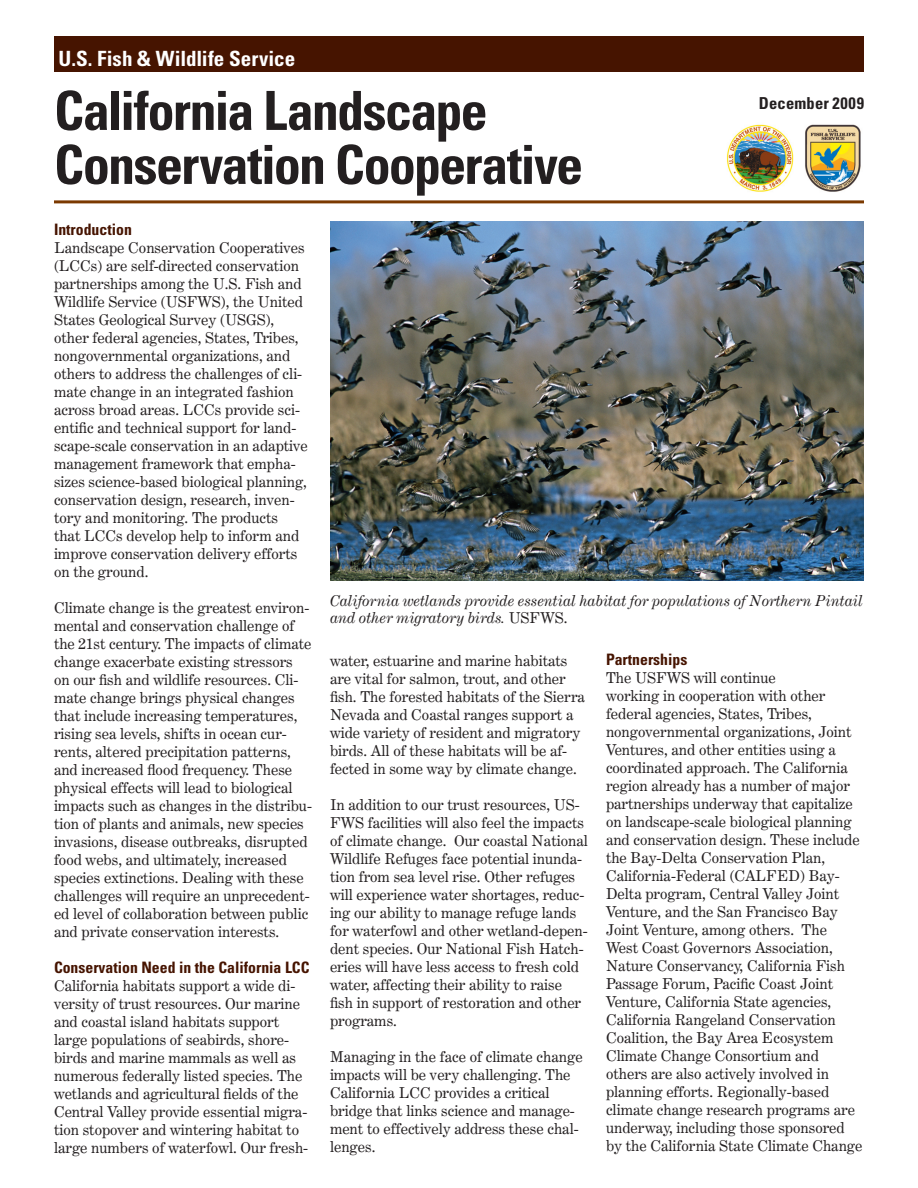
<style>
.page{position:relative;width:918px;height:1188px;background:#fff}
.page>*{position:absolute;margin:0;border:0;box-sizing:border-box;transform-origin:0 0}
.Cover_Title{font:700 condensed 54px "Univers";letter-spacing:-.03em;color:#231f20}
.t1{font:700 condensed 21px "Univers";color:#fff}
.NDOW_Heading{font:700 condensed 16.5px "Univers";letter-spacing:.01em;color:#231f20}
.t2{font:700 condensed 15.75px "Univers";color:#461400}
.t3{font:15px/18px "Century Expanded BT";color:#231f20}
.t4{font:italic 15px/16.5px "Century Expanded BT";color:#231f20}
.s1{font-style:normal}
</style>
<div class="page">
<div style="left:54px;top:36px;width:810px;height:36px;background:#461400"></div>
<hr style="left:54px;top:200px;width:810px;height:3px;background:#7b3900">
<img style="left:726px;top:124px;width:135px;height:68px">
<img style="left:330px;top:222px;width:534px;height:358px">
<p class="t1" style="left:59px;top:46px;width:238px">U.S. Fish &amp; Wildlife Service</p>
<p class="Cover_Title" style="left:54px;top:78px;width:435px">California Landscape</p>
<p class="Cover_Title" style="left:54px;top:132px;width:531px">Conservation Cooperative</p>
<p class="NDOW_Heading" style="left:759px;top:93px;width:107px">December 2009</p>
<p class="t2" style="left:54px;top:219px;width:79px">Introduction</p>
<p class="t3" style="left:54px;top:238px;width:255px">Landscape Conservation Cooperatives (LCCs) are self-directed conservation partnerships among the U.S. Fish and Wildlife Service (USFWS), the United States Geological Survey (USGS), other federal agencies, States, Tribes, nongovernmental organizations, and others to address the challenges of cli&shy;mate change in an integrated fashion across broad areas. LCCs provide sci&shy;entific and technical support for land&shy;scape-scale conservation in an adaptive management framework that empha&shy;sizes science-based biological planning, conservation design, research, inven&shy;tory and monitoring. The products that LCCs develop help to inform and improve conservation delivery efforts on the ground.</p>
<p class="t3" style="left:54px;top:598px;width:259px">Climate change is the greatest environ&shy;mental and conservation challenge of the 21st century. The impacts of climate change exacerbate existing stressors on our fish and wildlife resources. Cli&shy;mate change brings physical changes that include increasing temperatures, rising sea levels, shifts in ocean cur&shy;rents, altered precipitation patterns, and increased flood frequency. These physical effects will lead to biological impacts such as changes in the distribu&shy;tion of plants and animals, new species invasions, disease outbreaks, disrupted food webs, and ultimately, increased species extinctions. Dealing with these challenges will require an unprecedent&shy;ed level of collaboration between public and private conservation interests.</p>
<p class="t2" style="left:54px;top:958px;width:257px">Conservation Need in the California LCC</p>
<p class="t3" style="left:54px;top:977px;width:256px">California habitats support a wide di&shy;versity of trust resources. Our marine and coastal island habitats support large populations of seabirds, shore&shy;birds and marine mammals as well as numerous federally listed species. The wetlands and agricultural fields of the Central Valley provide essential migra&shy;tion stopover and wintering habitat to large numbers of waterfowl. Our fresh-</p>
<p class="t4" style="left:330px;top:592px;width:534px">California wetlands provide essential habitat for populations of Northern Pintail and other migratory birds. <span class="s1">USFWS.</span></p>
<p class="t3" style="left:330px;top:651px;width:257px">water, estuarine and marine habitats are vital for salmon, trout, and other fish. The forested habitats of the Sierra Nevada and Coastal ranges support a wide variety of resident and migratory birds. All of these habitats will be af&shy;fected in some way by climate change.</p>
<p class="t3" style="left:330px;top:795px;width:259px">In addition to our trust resources, US-FWS facilities will also feel the impacts of climate change. Our coastal National Wildlife Refuges face potential inunda&shy;tion from sea level rise. Other refuges will experience water shortages, reduc&shy;ing our ability to manage refuge lands for waterfowl and other wetland-depen&shy;dent species. Our National Fish Hatch&shy;eries will have less access to fresh cold water, affecting their ability to raise fish in support of restoration and other programs.</p>
<p class="t3" style="left:330px;top:1047px;width:254px">Managing in the face of climate change impacts will be very challenging. The<br>California LCC provides a critical bridge that links science and manage&shy;ment to effectively address these chal&shy;lenges.</p>
<p class="t2" style="left:606px;top:650px;width:83px">Partnerships</p>
<p class="t3" style="left:606px;top:669px;width:258px">The USFWS will continue<br>working in cooperation with other federal agencies, States, Tribes, nongovernmental organizations, Joint Ventures, and other entities using a coordinated approach. The California region already has a number of major partnerships underway that capitalize on landscape-scale biological planning and conservation design. These include the Bay-Delta Conservation Plan, California-Federal (CALFED) Bay-Delta program, Central Valley Joint Venture, and the San Francisco Bay Joint Venture, among others. The West Coast Governors Association, Nature Conservancy, California Fish Passage Forum, Pacific Coast Joint Venture, California State agencies, California Rangeland Conservation Coalition, the Bay Area Ecosystem Climate Change Consortium and others are also actively involved in planning efforts. Regionally-based climate change research programs are underway, including those sponsored by the California State Climate Change</p>
</div>
